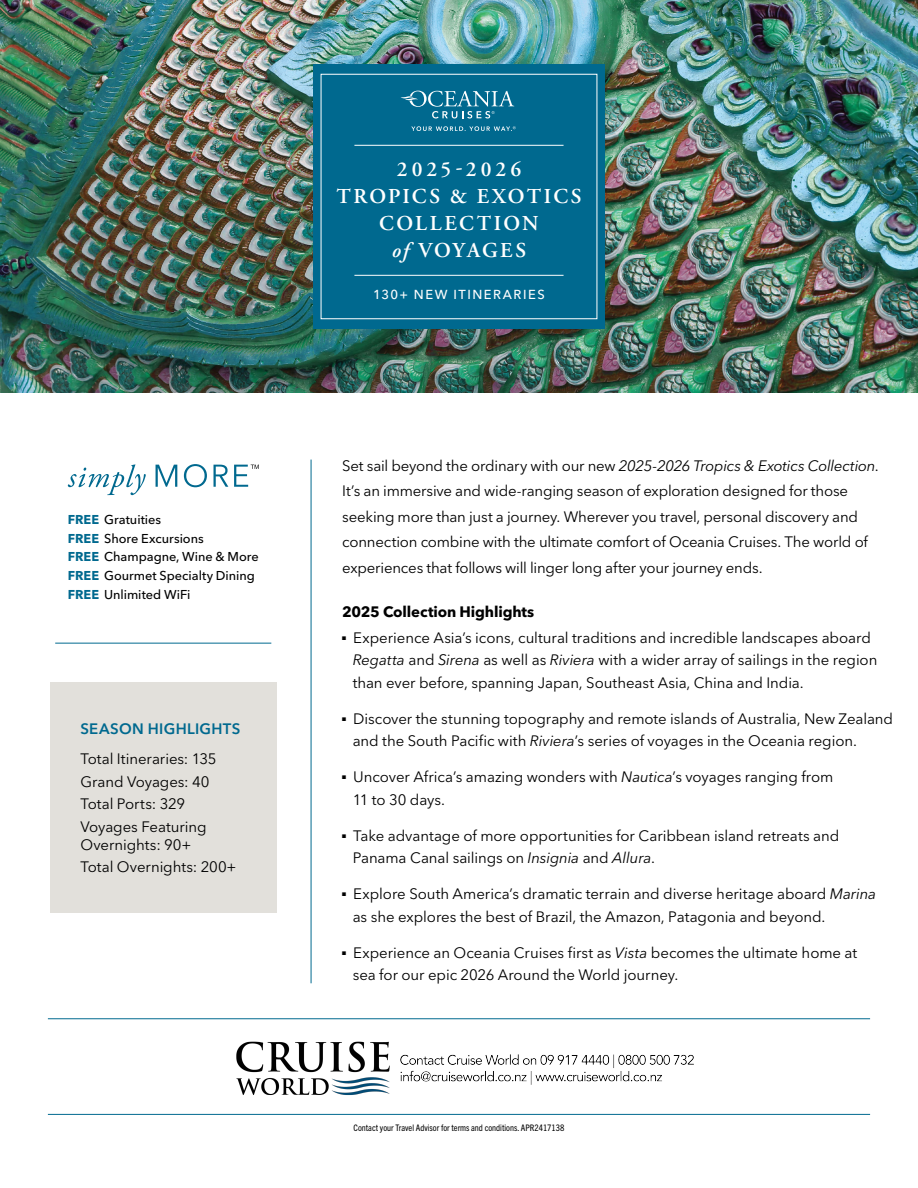
<style>
.page{position:relative;width:918px;height:1188px;background:#fff}
.page>*{position:absolute;margin:0;border:0;box-sizing:border-box;transform-origin:0 0}
.t1{font:600 21.15px/27px "Adobe Garamond Pro";letter-spacing:.115em;color:#fff;text-align:center}
.t2{font:15px/22.5px "Avenir Next LT Pro";letter-spacing:-.005em;color:#000}
.t3{font:700 15px "Avenir Next LT Pro";letter-spacing:-.01em;color:#000}
.t4{font:600 15px "Avenir Next LT Pro";letter-spacing:.02em;color:#00698f}
.t5{font:500 12.9px "Avenir Next LT Pro";letter-spacing:.115em;color:#fff}
.t6{font:500 12.75px/18.9px "Avenir Next LT Pro";color:#000}
.t7{font:condensed 9px "Trade Gothic Next LT Pro";color:#000}
.s1{font-weight:700;color:#00698f}
.s2{font-style:italic}
</style>
<div class="page">
<img style="left:0;top:0;width:918px;height:393px">
<hr style="left:48px;top:1114px;width:822px;height:1px;background:#00698f">
<hr style="left:48px;top:1018px;width:822px;height:1px;background:#00698f">
<div style="left:313px;top:64px;width:292px;height:265px;background:#00698f"></div>
<svg style="left:411px;top:126px;width:105px;height:5px"></svg>
<svg style="left:401px;top:91px;width:113px;height:28px"></svg>
<hr style="left:354px;top:275px;width:210px;height:1px;background:#fff">
<hr style="left:354px;top:145px;width:210px;height:1px;background:#fff">
<hr style="left:311px;top:460px;width:1px;height:523px;background:#00698f">
<div style="left:50px;top:683px;width:226px;height:230px;background:#e2e0db"></div>
<hr style="left:55px;top:643px;width:216px;height:1px;background:#00698f">
<svg style="left:68px;top:464px;width:78px;height:31px"></svg>
<svg style="left:156px;top:465px;width:21px;height:22px"></svg>
<svg style="left:184px;top:464px;width:23px;height:23px"></svg>
<svg style="left:214px;top:465px;width:14px;height:22px"></svg>
<svg style="left:234px;top:465px;width:25px;height:22px"></svg>
<img style="left:236px;top:1041px;width:458px;height:54px">
<p class="t6" style="left:68px;top:510px;width:192px"><span class="s1">FREE</span> Gratuities<br><span class="s1">FREE</span> Shore Excursions<br><span class="s1">FREE</span> Champagne, Wine &amp; More<br><span class="s1">FREE</span> Gourmet Specialty Dining<br><span class="s1">FREE</span> Unlimited WiFi</p>
<p class="t4" style="left:80px;top:720px;width:162px">SEASON HIGHLIGHTS</p>
<p class="t2" style="left:80px;top:748px;width:138px">Total Itineraries: 135<br>Grand Voyages: 40<br>Total Ports: 329<br>Voyages Featuring</p>
<p class="t2" style="left:80px;top:833px;width:158px">Overnights: 90+<br>Total Overnights: 200+</p>
<h1 class="t1" style="left:337px;top:156px;width:246px">2025-2026<br>TROPICS &amp; EXOTICS<br>COLLECTION<br><span class="s2">of</span> VOYAGES</h1>
<p class="t5" style="left:373px;top:287px;width:173px">130+ NEW ITINERARIES</p>
<p class="t2" style="left:342px;top:453px;width:538px;line-height:25.5px">Set sail beyond the ordinary with our new <span class="s2">2025-2026 Tropics &amp; Exotics Collection</span>.<br>It’s an immersive and wide-ranging season of exploration designed for those seeking more than just a journey. Wherever you travel, personal discovery and connection combine with the ultimate comfort of Oceania Cruises. The world of experiences that follows will linger long after your journey ends.</p>
<p class="t3" style="left:342px;top:602px;width:194px">2025 Collection Highlights</p>
<p class="t2" style="left:353px;top:626px;width:526px;text-indent:-10px">■ Experience Asia’s icons, cultural traditions and incredible landscapes aboard<br><span class="s2">Regatta</span> and <span class="s2">Sirena</span> as well as <span class="s2">Riviera</span> with a wider array of sailings in the region than ever before, spanning Japan, Southeast Asia, China and India.</p>
<p class="t2" style="left:353px;top:707px;width:542px;text-indent:-10px">■ Discover the stunning topography and remote islands of Australia, New Zealand and the South Pacific with <span class="s2">Riviera</span>’s series of voyages in the Oceania region.</p>
<p class="t2" style="left:353px;top:766px;width:482px;text-indent:-10px">■ Uncover Africa’s amazing wonders with <span class="s2">Nautica</span>’s voyages ranging from<br>11 to 30 days.</p>
<p class="t2" style="left:353px;top:824px;width:488px;text-indent:-11px">■ Take advantage of more opportunities for Caribbean island retreats and<br>Panama Canal sailings on <span class="s2">Insignia</span> and <span class="s2">Allura</span>.</p>
<p class="t2" style="left:353px;top:883px;width:525px;text-indent:-10px">■ Explore South America’s dramatic terrain and diverse heritage aboard <span class="s2">Marina </span>as she explores the best of Brazil, the Amazon, Patagonia and beyond.</p>
<p class="t2" style="left:353px;top:941px;width:506px;text-indent:-10px">■ Experience an Oceania Cruises first as <span class="s2">Vista</span> becomes the ultimate home at sea for our epic 2026 Around the World journey.</p>
<p class="t7" style="left:354px;top:1122px;width:212px">Contact your Travel Advisor for terms and conditions. APR2417138</p>
</div>
